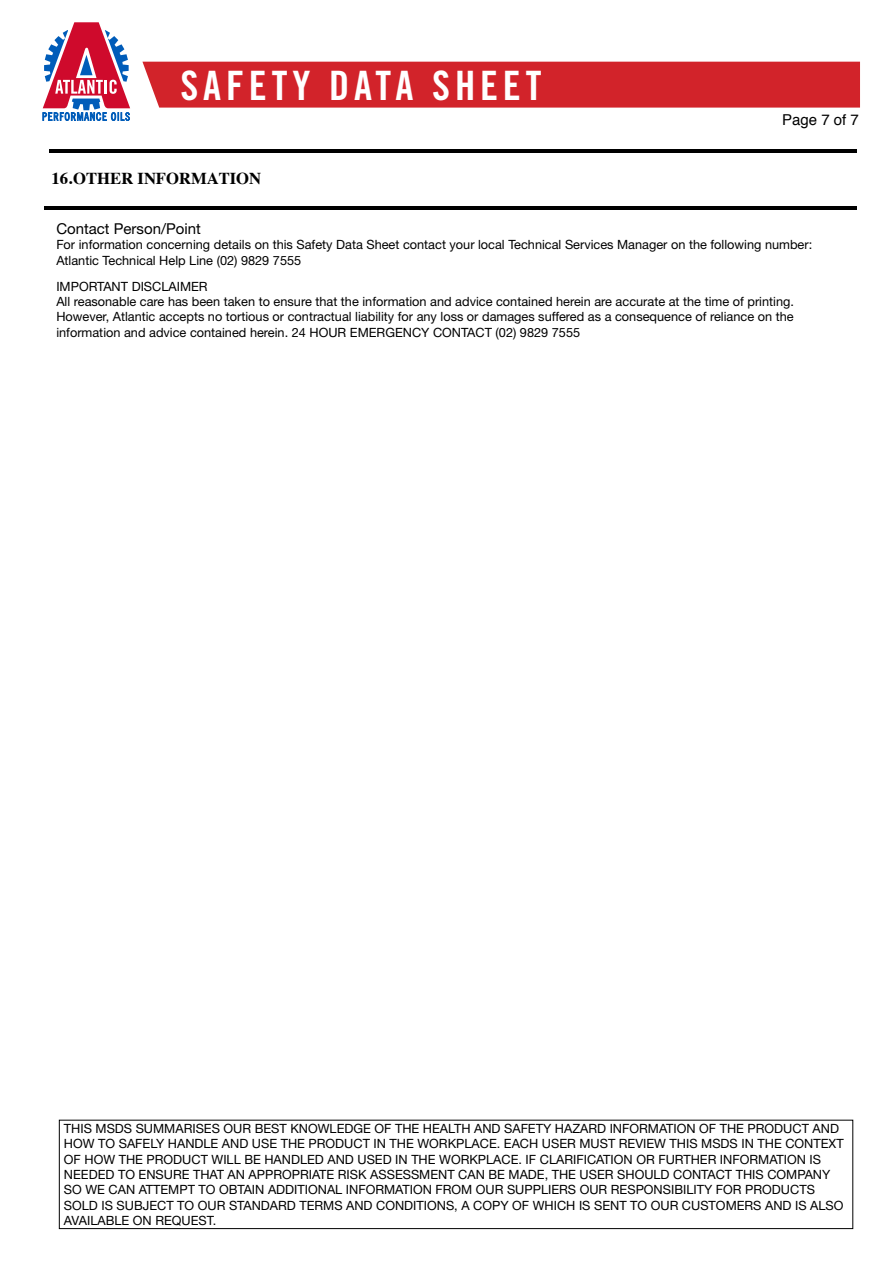
<style>
.page{position:relative;width:893px;height:1263px;background:#fff}
.page>*{position:absolute;margin:0;border:0;box-sizing:border-box;transform-origin:0 0}
.t1{font:40.5px "Trade Gothic LT Std Bd Cn 20";letter-spacing:.12em;color:#fff}
.t2{font:700 16.65px "Times";letter-spacing:-.005em;color:#000}
.t3{font:16.65px "Courier New";color:#000}
.t4{font:15px "Helvetica Neue LT Std";color:#000}
.t5{font:15px "Helvetica";color:#000}
.t6{font:12.75px/15.3px "Helvetica Neue LT Std";color:#000}
</style>
<div class="page">
<svg style="left:43px;top:22px;width:87px;height:99px"></svg>
<div style="left:142px;top:62px;width:718px;height:46px;background:#d2232a"></div>
<hr style="left:49px;top:150px;width:808px;height:3px;background:#000">
<hr style="left:44px;top:206px;width:813px;height:3px;background:#000">
<div style="left:59px;top:1120px;width:794px;height:109px;border:1px solid #000"></div>
<h1 class="t1" style="left:180px;top:61px;width:363px">SAFETY DAtA SHEET</h1>
<h2 class="t2" style="left:52px;top:163px;width:211px">16.OTHER INFORMATION</h2>
<p class="t5" style="left:782px;top:108px;width:78px">Page 7 of 7</p>
<p class="t4" style="left:56px;top:220px;width:146px">Contact Person/Point</p>
<p class="t6" style="left:56px;top:237px;width:757px">For information concerning details on this Safety Data Sheet contact your local Technical Services Manager on the following number:<br>Atlantic Technical Help Line (02) 9829 7555</p>
<p class="t6" style="left:56px;top:278px;width:739px">IMPORTANT DISCLAIMER<br>All reasonable care has been taken to ensure that the information and advice contained herein are accurate at the time of printing.<br>However, Atlantic accepts no tortious or contractual liability for any loss or damages suffered as a consequence of reliance on the information and advice contained herein. 24 HOUR EMERGENCY CONTACT (02) 9829 7555</p>
<h2 class="t2" style="left:46px;top:223px;width:153px">Contact Person/Point</h2>
<h2 class="t3" style="left:46px;top:306px;width:430px">Atlantic Technical Help Line (02) 9829 7555</h2>
<p class="t6" style="left:64px;top:1121px;width:781px">THIS MSDS SUMMARISES OUR BEST KNOWLEDGE OF THE HEALTH AND SAFETY HAZARD INFORMATION OF THE PRODUCT AND HOW TO SAFELY HANDLE AND USE THE PRODUCT IN THE WORKPLACE. EACH USER MUST REVIEW THIS MSDS IN THE CONTEXT OF HOW THE PRODUCT WILL BE HANDLED AND USED IN THE WORKPLACE. IF CLARIFICATION OR FURTHER INFORMATION IS NEEDED TO ENSURE THAT AN APPROPRIATE RISK ASSESSMENT CAN BE MADE, THE USER SHOULD CONTACT THIS COMPANY SO WE CAN ATTEMPT TO OBTAIN ADDITIONAL INFORMATION FROM OUR SUPPLIERS OUR RESPONSIBILITY FOR PRODUCTS SOLD IS SUBJECT TO OUR STANDARD TERMS AND CONDITIONS, A COPY OF WHICH IS SENT TO OUR CUSTOMERS AND IS ALSO AVAILABLE ON REQUEST.</p>
</div>
